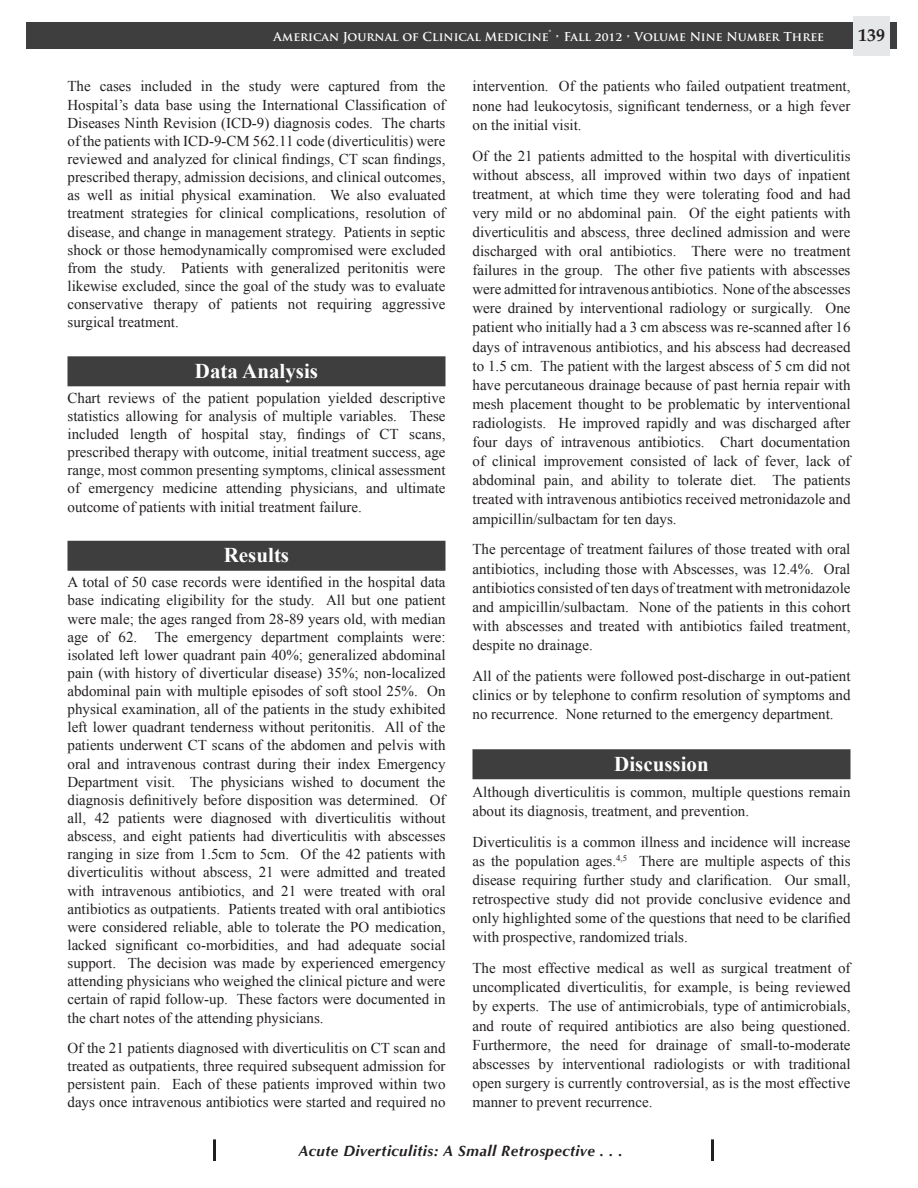
<style>
.page{position:relative;width:918px;height:1188px;background:#fff}
.page>*{position:absolute;margin:0;border:0;box-sizing:border-box;transform-origin:0 0}
.Rev_Sub_Head{font:700 21px "Times New Roman";color:#fff}
.t1{font:700 18px "Palatino";color:#231f20}
.Body_Text{font:15px/18.1px "Times New Roman";color:#231f20;text-align:justify}
.t2{font:italic 700 15px "Optima";letter-spacing:.03em;color:#231f20}
.t3{font:700 12px "Trajan Pro";color:#fff}
</style>
<div class="page">
<div style="left:26px;top:22px;width:871px;height:27px;background:#3e3e3f"></div>
<div style="left:853px;top:16px;width:37px;height:40px;background:#e6e7e9"></div>
<hr style="left:213px;top:1139px;width:3px;height:22px;background:#231f20">
<hr style="left:711px;top:1139px;width:3px;height:22px;background:#231f20">
<div style="left:68px;top:356px;width:378px;height:30px;background:#3e3e3f"></div>
<div style="left:68px;top:541px;width:378px;height:30px;background:#3e3e3f"></div>
<div style="left:472px;top:749px;width:378px;height:30px;background:#3e3e3f"></div>
<p class="t3" style="left:274px;top:29px;width:552px">American Journal of Clinical Medicine® • Fall 2012 • Volume Nine Number Three</p>
<p class="t1" style="left:858px;top:20px;width:28px">139</p>
<p class="Body_Text" style="left:68px;top:77px;width:380px">The cases included in the study were captured from the Hospital’s data base using the International Classification of Diseases Ninth Revision (ICD-9) diagnosis codes. The charts of the patients with ICD-9-CM 562.11 code (diverticulitis) were reviewed and analyzed for clinical findings, CT scan findings, prescribed therapy, admission decisions, and clinical outcomes, as well as initial physical examination. We also evaluated treatment strategies for clinical complications, resolution of disease, and change in management strategy. Patients in septic shock or those hemodynamically compromised were excluded from the study. Patients with generalized peritonitis were likewise excluded, since the goal of the study was to evaluate conservative therapy of patients not requiring aggressive surgical treatment.</p>
<p class="Rev_Sub_Head" style="left:195px;top:356px;width:125px">Data Analysis</p>
<p class="Body_Text" style="left:68px;top:388px;width:380px">Chart reviews of the patient population yielded descriptive statistics allowing for analysis of multiple variables. These included length of hospital stay, findings of CT scans, prescribed therapy with outcome, initial treatment success, age range, most common presenting symptoms, clinical assessment of emergency medicine attending physicians, and ultimate outcome of patients with initial treatment failure.</p>
<p class="Rev_Sub_Head" style="left:224px;top:541px;width:67px">Results</p>
<p class="Body_Text" style="left:68px;top:573px;width:380px">A total of 50 case records were identified in the hospital data base indicating eligibility for the study. All but one patient were male; the ages ranged from 28-89 years old, with median age of 62. The emergency department complaints were: isolated left lower quadrant pain 40%; generalized abdominal pain (with history of diverticular disease) 35%; non-localized abdominal pain with multiple episodes of soft stool 25%. On physical examination, all of the patients in the study exhibited left lower quadrant tenderness without peritonitis. All of the patients underwent CT scans of the abdomen and pelvis with oral and intravenous contrast during their index Emergency Department visit. The physicians wished to document the diagnosis definitively before disposition was determined. Of all, 42 patients were diagnosed with diverticulitis without abscess, and eight patients had diverticulitis with abscesses ranging in size from 1.5cm to 5cm. Of the 42 patients with diverticulitis without abscess, 21 were admitted and treated with intravenous antibiotics, and 21 were treated with oral antibiotics as outpatients. Patients treated with oral antibiotics were considered reliable, able to tolerate the PO medication, lacked significant co-morbidities, and had adequate social support. The decision was made by experienced emergency attending physicians who weighed the clinical picture and were certain of rapid follow-up. These factors were documented in the chart notes of the attending physicians.</p>
<p class="Body_Text" style="left:68px;top:1038px;width:380px">Of the 21 patients diagnosed with diverticulitis on CT scan and treated as outpatients, three required subsequent admission for persistent pain. Each of these patients improved within two days once intravenous antibiotics were started and required no</p>
<p class="Body_Text" style="left:472px;top:77px;width:380px;line-height:19px">intervention. Of the patients who failed outpatient treatment, none had leukocytosis, significant tenderness, or a high fever on the initial visit.</p>
<p class="Body_Text" style="left:472px;top:146px;width:380px;line-height:19px">Of the 21 patients admitted to the hospital with diverticulitis without abscess, all improved within two days of inpatient treatment, at which time they were tolerating food and had very mild or no abdominal pain. Of the eight patients with diverticulitis and abscess, three declined admission and were discharged with oral antibiotics. There were no treatment failures in the group. The other five patients with abscesses were admitted for intravenous antibiotics. None of the abscesses were drained by interventional radiology or surgically. One patient who initially had a 3 cm abscess was re-scanned after 16 days of intravenous antibiotics, and his abscess had decreased to 1.5 cm. The patient with the largest abscess of 5 cm did not have percutaneous drainage because of past hernia repair with mesh placement thought to be problematic by interventional radiologists. He improved rapidly and was discharged after four days of intravenous antibiotics. Chart documentation of clinical improvement consisted of lack of fever, lack of abdominal pain, and ability to tolerate diet. The patients treated with intravenous antibiotics received metronidazole and ampicillin/sulbactam for ten days.</p>
<p class="Body_Text" style="left:472px;top:540px;width:380px;line-height:19px">The percentage of treatment failures of those treated with oral antibiotics, including those with Abscesses, was 12.4%. Oral antibiotics consisted of ten days of treatment with metronidazole and ampicillin/sulbactam. None of the patients in this cohort with abscesses and treated with antibiotics failed treatment, despite no drainage.</p>
<p class="Body_Text" style="left:472px;top:666px;width:380px;line-height:19px">All of the patients were followed post-discharge in out-patient clinics or by telephone to confirm resolution of symptoms and no recurrence. None returned to the emergency department.</p>
<p class="Rev_Sub_Head" style="left:614px;top:749px;width:96px">Discussion</p>
<p class="Body_Text" style="left:472px;top:782px;width:380px;line-height:19px">Although diverticulitis is common, multiple questions remain about its diagnosis, treatment, and prevention.</p>
<p class="Body_Text" style="left:472px;top:832px;width:380px;line-height:19px">Diverticulitis is a common illness and incidence will increase as the population ages.<sup>4,5</sup> There are multiple aspects of this disease requiring further study and clarification. Our small, retrospective study did not provide conclusive evidence and only highlighted some of the questions that need to be clarified with prospective, randomized trials.</p>
<p class="Body_Text" style="left:472px;top:959px;width:380px;line-height:19px">The most effective medical as well as surgical treatment of uncomplicated diverticulitis, for example, is being reviewed by experts. The use of antimicrobials, type of antimicrobials, and route of required antibiotics are also being questioned.<br>Furthermore, the need for drainage of small-to-moderate abscesses by interventional radiologists or with traditional open surgery is currently controversial, as is the most effective manner to prevent recurrence.</p>
<p class="t2" style="left:298px;top:1142px;width:326px">Acute Diverticulitis: A Small Retrospective . . .</p>
</div>
